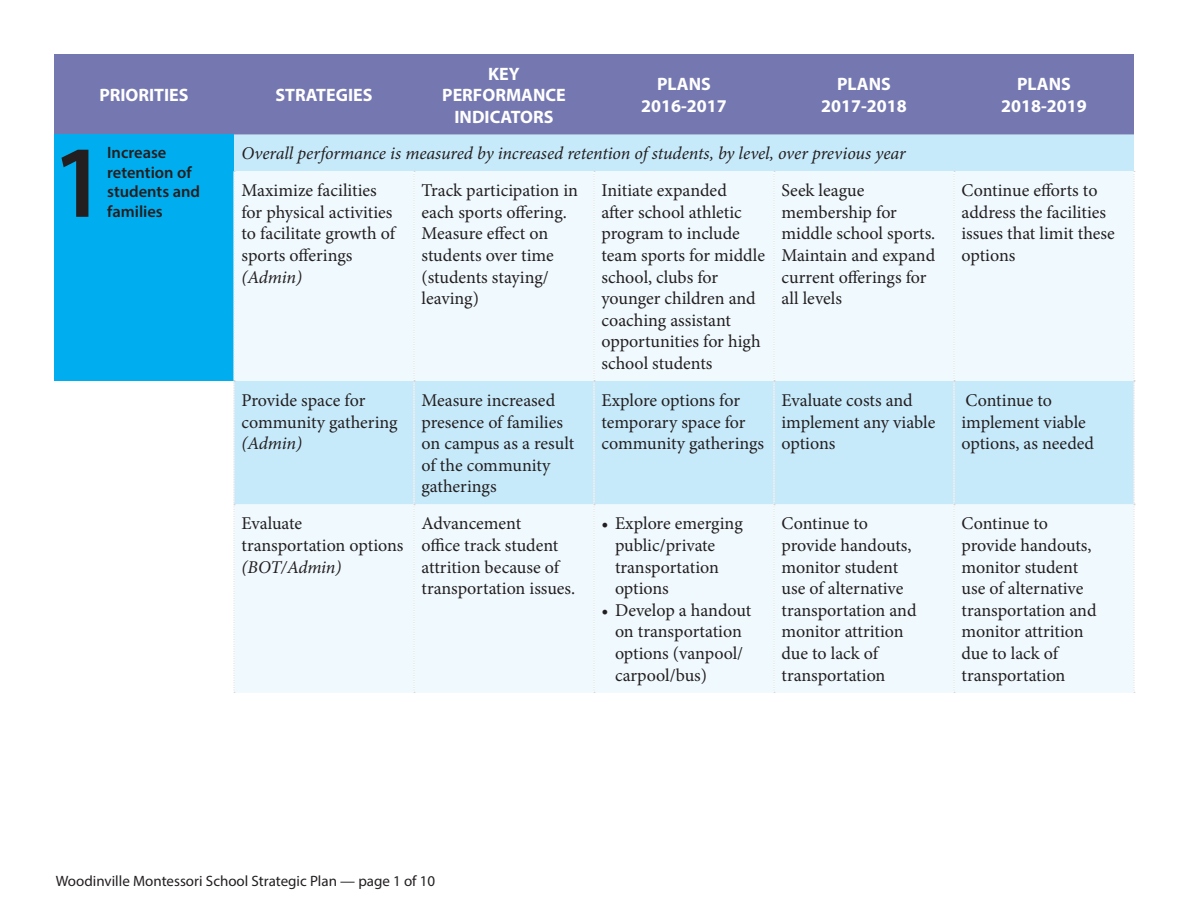
<style>
.page{position:relative;width:1188px;height:918px;background:#fff}
.page>*{position:absolute;margin:0;border:0;box-sizing:border-box;transform-origin:0 0}
.priority_heading{font:600 103.35px "Myriad Pro";color:#231f20}
.table_body{font:18px/21.6px "Minion Pro";color:#231f20}
.table_head{font:700 18px/21.6px "Myriad Pro";color:#fff;text-align:center}
.table_body-2{font:italic 18px "Minion Pro";letter-spacing:-.005em;color:#231f20}
.responsibility{font:italic 18px "Minion Pro";letter-spacing:-.015em;color:#231f20}
.priority_heading-2{font:600 16.5px/19.5px "Myriad Pro";color:#231f20}
.t1{font:15px "Myriad Pro";color:#231f20}
</style>
<div class="page">
<div style="left:54px;top:54px;width:1080px;height:81px;background:#7578b0"></div>
<div style="left:54px;top:135px;width:180px;height:246px;background:#00aeef"></div>
<div style="left:234px;top:135px;width:900px;height:36px;background:#c7eafb"></div>
<svg style="left:235px;top:171px;width:899px;height:522px;fill:#eff9fe"></svg>
<svg style="left:414px;top:171px;width:1px;height:522px"></svg>
<svg style="left:594px;top:171px;width:1px;height:522px"></svg>
<svg style="left:774px;top:171px;width:1px;height:522px"></svg>
<svg style="left:954px;top:171px;width:1px;height:522px"></svg>
<svg style="left:234px;top:171px;width:1px;height:522px"></svg>
<svg style="left:1134px;top:171px;width:1px;height:522px"></svg>
<p class="table_head" style="left:99px;top:84px;width:91px">PRIORITIES</p>
<p class="table_head" style="left:276px;top:84px;width:98px">STRATEGIES</p>
<p class="table_head" style="left:442px;top:62px;width:125px">KEY<br>PERFORMANCE<br>INDICATORS</p>
<p class="table_head" style="left:657px;top:73px;width:55px">PLANS</p>
<p class="table_head" style="left:641px;top:94px;width:87px">2016-2017</p>
<p class="table_head" style="left:837px;top:73px;width:55px">PLANS</p>
<p class="table_head" style="left:821px;top:94px;width:87px">2017-2018</p>
<p class="table_head" style="left:1017px;top:73px;width:55px">PLANS</p>
<p class="table_head" style="left:1001px;top:94px;width:87px">2018-2019</p>
<p class="priority_heading" style="left:52px;top:116px;width:57px">1</p>
<p class="priority_heading-2" style="left:107px;top:143px;width:95px">Increase retention of students and families</p>
<p class="table_body-2" style="left:242px;top:141px;width:666px">Overall performance is measured by increased retention of students, by level, over previous year</p>
<p class="table_body" style="left:242px;top:180px;width:155px">Maximize facilities for physical activities to facilitate growth of sports offerings</p>
<p class="responsibility" style="left:242px;top:264px;width:62px">(Admin)</p>
<p class="table_body" style="left:422px;top:180px;width:158px">Track participation in each sports offering.<br>Measure effect on students over time (students staying/ leaving)</p>
<p class="table_body" style="left:602px;top:180px;width:165px">Initiate expanded<br>after school athletic program to include team sports for middle school, clubs for younger children and coaching assistant opportunities for high school students</p>
<p class="table_body" style="left:782px;top:180px;width:155px">Seek league membership for middle school sports.<br>Maintain and expand current offerings for all levels</p>
<p class="table_body" style="left:962px;top:180px;width:155px">Continue efforts to address the facilities issues that limit these options</p>
<p class="table_body" style="left:242px;top:390px;width:158px">Provide space for community gathering</p>
<p class="responsibility" style="left:242px;top:431px;width:62px">(Admin)</p>
<p class="table_body" style="left:242px;top:513px;width:163px">Evaluate transportation options</p>
<p class="responsibility" style="left:242px;top:555px;width:102px">(BOT/Admin)</p>
<p class="table_body" style="left:422px;top:390px;width:154px">Measure increased presence of families on campus as a result of the community gatherings</p>
<p class="table_body" style="left:602px;top:390px;width:164px">Explore options for temporary space for community gatherings</p>
<p class="table_body" style="left:782px;top:390px;width:155px">Evaluate costs and implement any viable options</p>
<p class="table_body" style="left:962px;top:390px;width:134px">Continue to implement viable options, as needed</p>
<p class="table_body" style="left:422px;top:513px;width:155px">Advancement<br>office track student attrition because of transportation issues.</p>
<p class="table_body" style="left:615px;top:513px;width:129px;text-indent:-14px">• Explore emerging public/private transportation options</p>
<p class="table_body" style="left:615px;top:599px;width:138px;text-indent:-14px">• Develop a handout on transportation options (vanpool/ carpool/bus)</p>
<p class="table_body" style="left:782px;top:513px;width:137px">Continue to provide handouts, monitor student use of alternative transportation and monitor attrition due to lack of transportation</p>
<p class="table_body" style="left:962px;top:513px;width:137px">Continue to provide handouts, monitor student use of alternative transportation and monitor attrition due to lack of transportation</p>
<p class="t1" style="left:56px;top:872px;width:381px">Woodinville Montessori School Strategic Plan — page 1 of 10</p>
</div>
